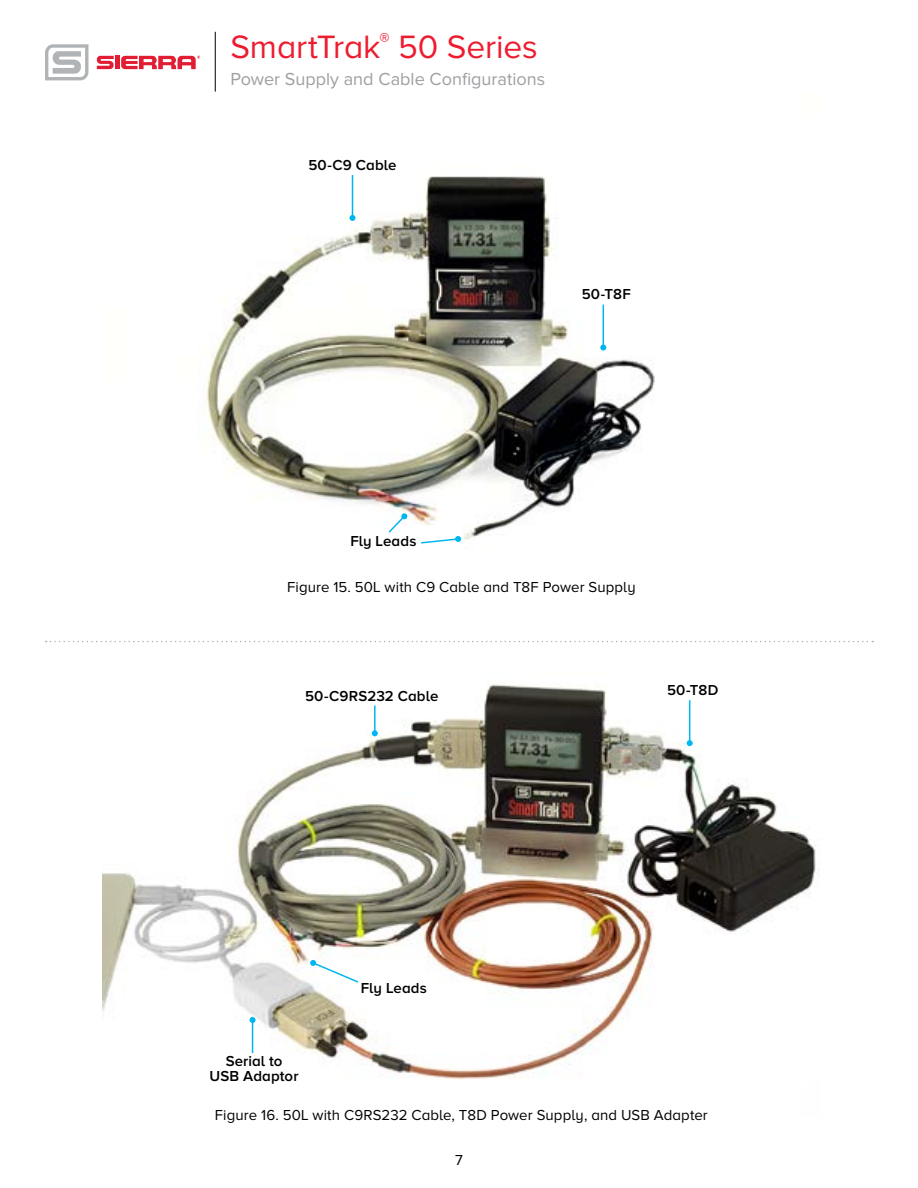
<style>
.page{position:relative;width:918px;height:1188px;background:#fff}
.page>*{position:absolute;margin:0;border:0;box-sizing:border-box;transform-origin:0 0}
.t1{font:33.6px "Proxima Nova A";letter-spacing:-.005em;color:#ed1c2f}
.t2{font:18px "Proxima Nova";color:#9d9fa2}
.t3{font:15px "Proxima Nova A";letter-spacing:.005em;color:#000}
.t4{font:600 15px/15px "Proxima Nova A";letter-spacing:.005em;color:#000;text-align:center}
.t5{font:15px "Proxima Nova";color:#000}
</style>
<div class="page">
<img style="left:102px;top:684px;width:717px;height:395px">
<img style="left:206px;top:175px;width:449px;height:365px">
<svg style="left:45px;top:44px;width:43px;height:36px"></svg>
<svg style="left:97px;top:56px;width:17px;height:13px"></svg>
<div style="left:115px;top:56px;width:5px;height:13px;background:#e11d34"></div>
<svg style="left:121px;top:56px;width:79px;height:13px"></svg>
<hr style="left:215px;top:32px;width:1px;height:60px;background:#000">
<svg style="left:46px;top:641px;width:827px;height:1px"></svg>
<hr style="left:352px;top:175px;width:1px;height:43px;background:#00b6f1">
<svg style="left:350px;top:215px;width:6px;height:6px"></svg>
<hr style="left:374px;top:706px;width:2px;height:27px;background:#00b6f1">
<svg style="left:372px;top:730px;width:6px;height:6px"></svg>
<hr style="left:603px;top:305px;width:1px;height:43px;background:#00b6f1">
<svg style="left:600px;top:345px;width:6px;height:6px"></svg>
<hr style="left:689px;top:700px;width:1px;height:43px;background:#00b6f1">
<svg style="left:687px;top:740px;width:6px;height:6px"></svg>
<svg style="left:419px;top:536px;width:42px;height:8px"></svg>
<svg style="left:387px;top:513px;width:21px;height:21px"></svg>
<svg style="left:310px;top:960px;width:50px;height:24px"></svg>
<hr style="left:252px;top:1020px;width:1px;height:33px;background:#00b6f1">
<svg style="left:250px;top:1017px;width:6px;height:6px"></svg>
<h1 class="t1" style="left:230px;top:28px;width:309px">SmartTrak<sup>®</sup> 50 Series</h1>
<p class="t2" style="left:230px;top:69px;width:316px">Power Supply and Cable Configurations</p>
<p class="t4" style="left:308px;top:157px;width:90px">50-C9 Cable</p>
<p class="t4" style="left:350px;top:533px;width:67px">Fly Leads</p>
<p class="t4" style="left:582px;top:287px;width:51px">50-T8F</p>
<p class="t3" style="left:287px;top:578px;width:350px">Figure 15. 50L with C9 Cable and T8F Power Supply</p>
<p class="t4" style="left:305px;top:688px;width:135px">50-C9RS232 Cable</p>
<p class="t4" style="left:667px;top:682px;width:53px">50-T8D</p>
<p class="t4" style="left:210px;top:1054px;width:90px">Serial to<br>USB Adaptor</p>
<p class="t4" style="left:361px;top:980px;width:67px">Fly Leads</p>
<p class="t3" style="left:215px;top:1106px;width:494px">Figure 16. 50L with C9RS232 Cable, T8D Power Supply, and USB Adapter</p>
<p class="t5" style="left:455px;top:1151px;width:9px">7</p>
</div>
